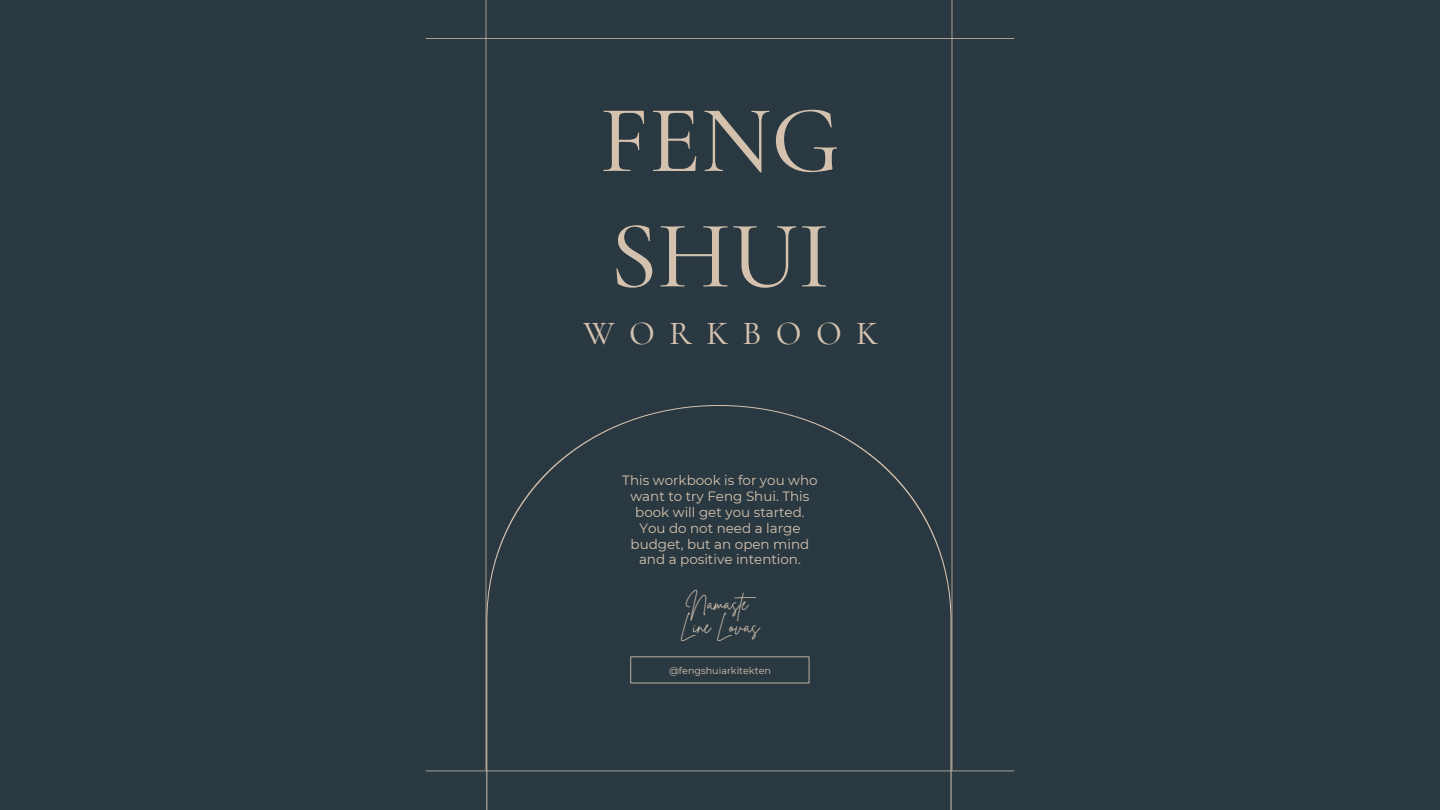
<style>
.page{position:relative;width:1440px;height:810px;background:#2a3941}
.page>*{position:absolute;margin:0;border:0;box-sizing:border-box;transform-origin:0 0}
.t1{font:500 96.3px/115.5px "Cormorant Garamond";color:#d4c2af}
.t2{font:500 33.7px "Cormorant Garamond";letter-spacing:.425em;color:#d4c2af}
.t3{font:19.2px/23.1px "Brittany Signature";color:#d4c2af;text-align:center}
.t4{font:13.5px/15.9px "Montserrat";color:#d4c2af;text-align:center}
.t5{font:9.6px "Montserrat";color:#d4c2af}
</style>
<div class="page">
<svg style="left:426px;top:0;width:588px;height:772px"></svg>
<h1 class="t1" style="left:600px;top:83px;width:242px">FENG<br>SHUI</h1>
<h2 class="t2" style="left:584px;top:313px;width:296px">WORKBOOK</h2>
<p class="t4" style="left:622px;top:472px;width:197px">This workbook is for you who want to try Feng Shui. This book will get you started.<br>You do not need a large budget, but an open mind and a positive intention.</p>
<h3 class="t3" style="left:680px;top:592px;width:83px">Namaste<br>Line Løvås</h3>
<p class="t5" style="left:669px;top:664px;width:104px">@fengshuiarkitekten</p>
</div>
